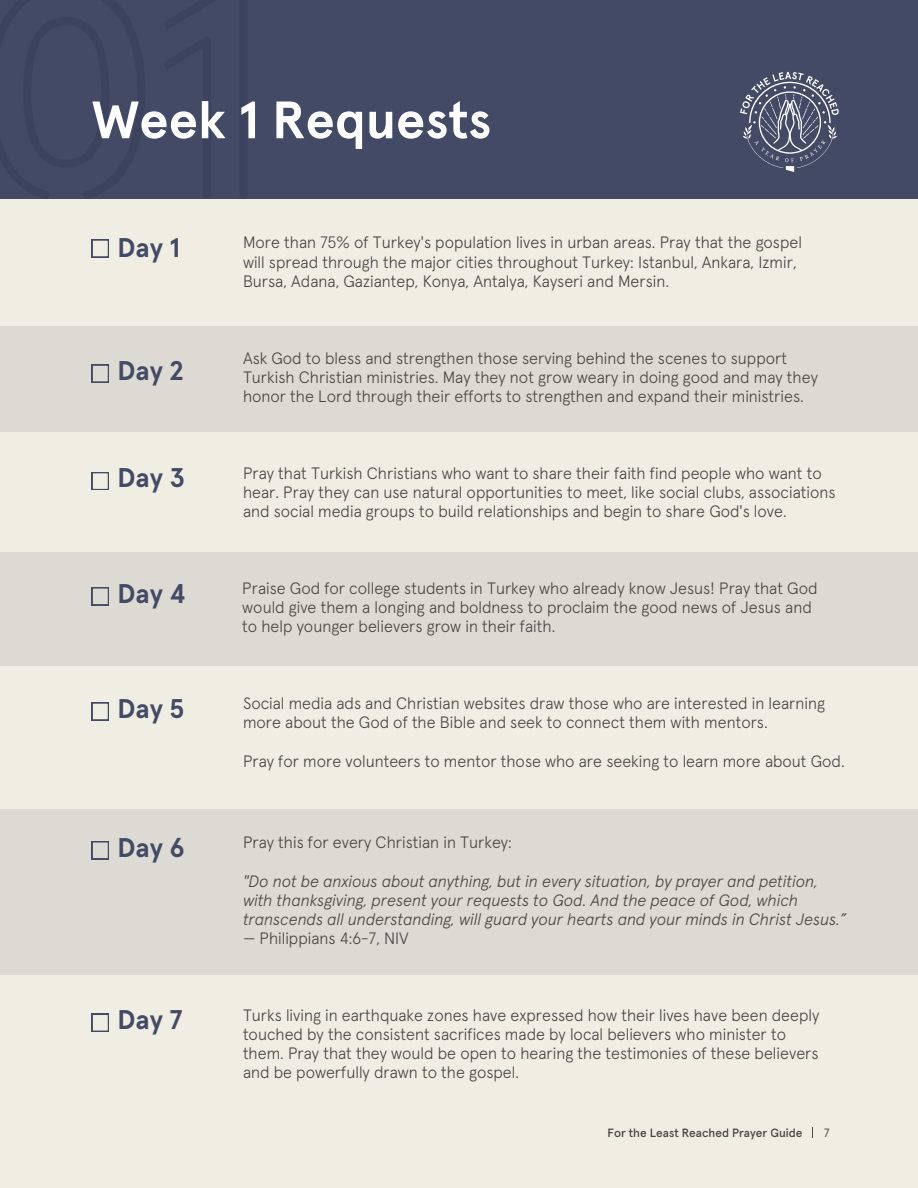
<style>
.page{position:relative;width:918px;height:1188px;background:#fff}
.page>*{position:absolute;margin:0;border:0;box-sizing:border-box;transform-origin:0 0}
.t1{font:700 52.5px "Apercu Pro";color:#fff}
.t2{font:700 27px "Apercu Pro";color:#424a66}
.t3{font:300 16.5px/19.2px "Apercu Pro";color:#494846}
.t4{font:italic 300 16.5px/19.2px "Apercu Pro";color:#494846}
.t5{font:500 12px "Apercu Pro";color:#4a4846}
.t6{font:12px "Apercu Pro";color:#4a4846}
</style>
<div class="page">
<div style="left:0;top:190px;width:918px;height:998px;background:#f0ede3"></div>
<div style="left:0;top:809px;width:918px;height:166px;background:#dcdad2"></div>
<div style="left:0;top:553px;width:918px;height:113px;background:#dcdad2"></div>
<div style="left:0;top:326px;width:918px;height:106px;background:#dcdad2"></div>
<div style="left:0;top:0;width:918px;height:199px;background:#424a66"></div>
<svg style="left:740px;top:72px;width:99px;height:100px"></svg>
<svg style="left:92px;top:240px;width:17px;height:17px"></svg>
<svg style="left:92px;top:365px;width:17px;height:17px"></svg>
<svg style="left:92px;top:472px;width:17px;height:18px"></svg>
<svg style="left:92px;top:587px;width:17px;height:18px"></svg>
<svg style="left:92px;top:703px;width:17px;height:17px"></svg>
<svg style="left:92px;top:841px;width:17px;height:18px"></svg>
<svg style="left:92px;top:1014px;width:17px;height:18px"></svg>
<p class="t1" style="left:92px;top:97px;width:401px">Week 1 Requests</p>
<h2 class="t2" style="left:117px;top:236px;width:64px">Day 1</h2>
<h3 class="t3" style="left:243px;top:234px;width:561px">More than 75% of Turkey's population lives in urban areas. Pray that the gospel will spread through the major cities throughout Turkey: Istanbul, Ankara, Izmir,<br>Bursa, Adana, Gaziantep, Konya, Antalya, Kayseri and Mersin.</h3>
<h2 class="t2" style="left:117px;top:358px;width:68px">Day 2</h2>
<h3 class="t3" style="left:243px;top:349px;width:576px">Ask God to bless and strengthen those serving behind the scenes to support<br>Turkish Christian ministries. May they not grow weary in doing good and may they honor the Lord through their efforts to strengthen and expand their ministries.</h3>
<h3 class="t2" style="left:117px;top:466px;width:69px">Day 3</h3>
<h3 class="t3" style="left:243px;top:465px;width:594px">Pray that Turkish Christians who want to share their faith find people who want to hear. Pray they can use natural opportunities to meet, like social clubs, associations and social media groups to build relationships and begin to share God's love.</h3>
<p class="t2" style="left:117px;top:581px;width:69px">Day 4</p>
<h2 class="t3" style="left:242px;top:580px;width:577px">Praise God for college students in Turkey who already know Jesus! Pray that God would give them a longing and boldness to proclaim the good news of Jesus and to help younger believers grow in their faith.</h2>
<h3 class="t2" style="left:117px;top:696px;width:68px">Day 5</h3>
<h3 class="t3" style="left:243px;top:695px;width:584px">Social media ads and Christian websites draw those who are interested in learning more about the God of the Bible and seek to connect them with mentors.</h3>
<h2 class="t3" style="left:243px;top:752px;width:603px">Pray for more volunteers to mentor those who are seeking to learn more about God.</h2>
<h1 class="t2" style="left:117px;top:836px;width:69px">Day 6</h1>
<p class="t3" style="left:243px;top:834px;width:270px">Pray this for every Christian in Turkey:</p>
<h2 class="t4" style="left:243px;top:872px;width:605px">"Do not be anxious about anything, but in every situation, by prayer and petition, with thanksgiving, present your requests to God. And the peace of God, which transcends all understanding, will guard your hearts and your minds in Christ Jesus.”</h2>
<h2 class="t3" style="left:243px;top:930px;width:167px">— Philippians 4:6-7, NIV</h2>
<h3 class="t2" style="left:117px;top:1008px;width:67px">Day 7</h3>
<h2 class="t3" style="left:243px;top:1007px;width:578px">Turks living in earthquake zones have expressed how their lives have been deeply touched by the consistent sacrifices made by local believers who minister to them. Pray that they would be open to hearing the testimonies of these believers and be powerfully drawn to the gospel.</h2>
<h3 class="t5" style="left:608px;top:1128px;width:196px">For the Least Reached Prayer Guide</h3>
<h2 class="t6" style="left:824px;top:1127px;width:7px">7</h2>
</div>
